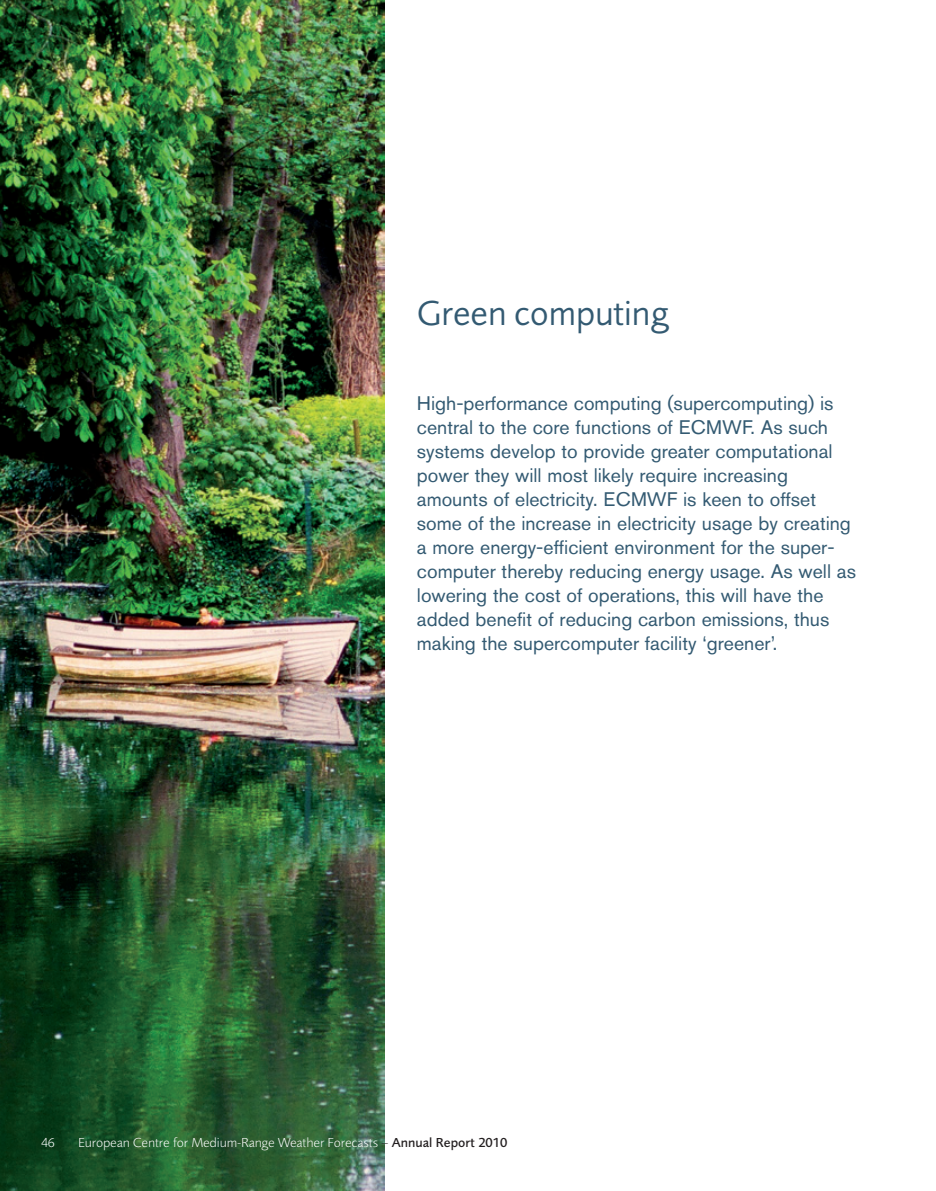
<style>
.page{position:relative;width:936px;height:1191px;background:#fff}
.page>*{position:absolute;margin:0;border:0;box-sizing:border-box;transform-origin:0 0}
.t1{font:36px "Foundry Sans";color:#335a72}
.t2{font:19.5px/24px "Akzidenz Grotesk BE";color:#335a72}
.t3{font:300 13.5px "Foundry Sans";color:#fff}
.s1{color:#231f20}
.s2{font-weight:500;color:#231f20}
</style>
<div class="page">
<img style="left:0;top:0;width:385px;height:1191px">
<h1 class="t1" style="left:417px;top:293px;width:253px">Green computing</h1>
<p class="t2" style="left:417px;top:391px;width:440px">High-performance computing (supercomputing) is central to the core functions of ECMWF. As such systems develop to provide greater computational power they will most likely require increasing amounts of electricity. ECMWF is keen to offset some of the increase in electricity usage by creating a more energy-efficient environment for the super&shy;computer thereby reducing energy usage. As well as lowering the cost of operations, this will have the added benefit of reducing carbon emissions, thus making the supercomputer facility ‘greener’.</p>
<p class="t3" style="left:41px;top:1135px;width:15px">46</p>
<p class="t3" style="left:78px;top:1135px;width:431px">European Centre for Medium-Range Weather Forecasts <span class="s1">–</span> <span class="s2">Annual Report 2010</span></p>
</div>
